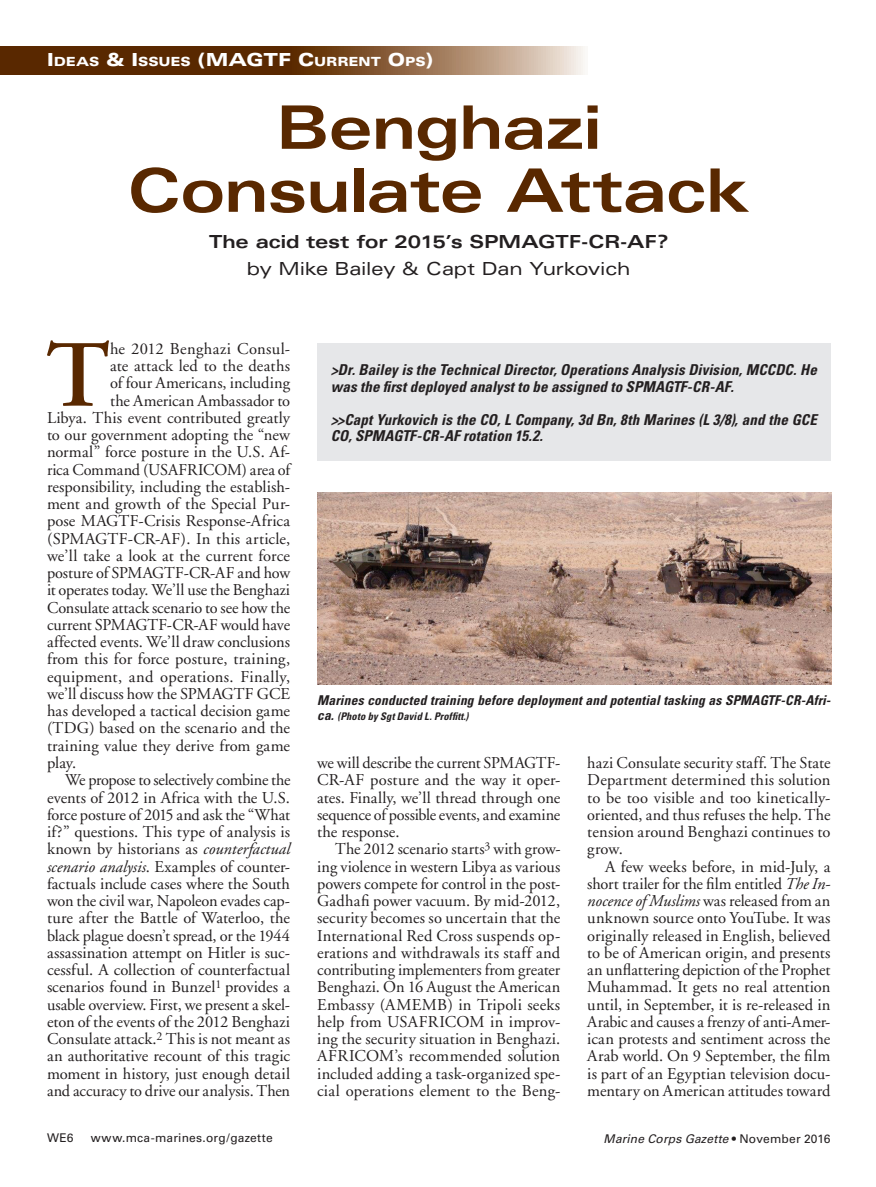
<style>
.page{position:relative;width:876px;height:1187px;background:#fff}
.page>*{position:absolute;margin:0;border:0;box-sizing:border-box;transform-origin:0 0}
.Body_Text{font:600 94.5px "Adobe Garamond";color:#592800}
.I_I_Title{font:700 expanded 60px/63px "Univers";letter-spacing:-.015em;color:#592800;text-align:center}
.Blurb{font:700 expanded 18px "Univers";letter-spacing:-.005em;color:#231f20}
.Byline{font:expanded 18px "Univers";letter-spacing:-.01em;color:#231f20}
.Body_Text-2{font:16.5px/17.2px "Adobe Garamond";letter-spacing:.005em;color:#231f20;text-align:justify}
.Bio{font:italic 700 condensed 15px/16.5px "Univers";letter-spacing:.01em;color:#231f20}
.t1{font:italic 700 condensed 13.5px "Univers";letter-spacing:.01em;color:#231f20}
.t2{font:900 expanded 12.6px "Univers";letter-spacing:-.005em;color:#fff}
.t3{font:italic 12px "Univers";letter-spacing:.015em;color:#231f20}
.t4{font:12px "Univers";letter-spacing:.02em;color:#231f20}
.t5{font:italic 700 condensed 10.5px "Univers";letter-spacing:.015em;color:#231f20}
.s1{font-size:18px}
.s2{font-style:italic}
.s3{font-size:13.5px}
.s4{font-style:normal}
</style>
<div class="page">
<svg style="left:0;top:46px;width:585px;height:28px;background:#7e5432"></svg>
<div style="left:317px;top:344px;width:513px;height:117px;background:#e6e7e9"></div>
<img style="left:318px;top:492px;width:513px;height:192px">
<p class="t2" style="left:47px;top:54px;width:388px"><span class="s1">I</span>DEAS <span class="s1">&amp; I</span>SSUES <span class="s1">(MAGTF C</span>URRENT <span class="s1">O</span>PS<span class="s1">)</span></p>
<p class="I_I_Title" style="left:127px;top:96px;width:624px">Benghazi<br>Consulate Attack</p>
<p class="Blurb" style="left:209px;top:231px;width:461px">The acid test for 2015’s SPMAGTF-CR-AF?</p>
<p class="Byline" style="left:247px;top:258px;width:385px">by Mike Bailey &amp; Capt Dan Yurkovich</p>
<p class="Body_Text" style="left:46px;top:324px;width:66px">T</p>
<p class="Body_Text-2" style="left:110px;top:340px;width:181px">he 2012 Benghazi Consul-</p>
<p class="Body_Text-2" style="left:110px;top:358px;width:181px">ate attack led to the deaths</p>
<p class="Body_Text-2" style="left:110px;top:375px;width:181px">of four Americans, including</p>
<p class="Body_Text-2" style="left:110px;top:392px;width:181px">the American Ambassador to</p>
<p class="Body_Text-2" style="left:47px;top:409px;width:244px">Libya. This event contributed greatly</p>
<p class="Body_Text-2" style="left:47px;top:427px;width:244px">to our government adopting the “new</p>
<p class="Body_Text-2" style="left:47px;top:444px;width:245px">normal” force posture in the U.S. Af-</p>
<p class="Body_Text-2" style="left:47px;top:461px;width:244px">rica Command (USAFRICOM) area of</p>
<p class="Body_Text-2" style="left:47px;top:478px;width:245px">responsibility, including the establish-</p>
<p class="Body_Text-2" style="left:47px;top:496px;width:245px">ment and growth of the Special Pur-</p>
<p class="Body_Text-2" style="left:47px;top:513px;width:245px">pose MAGTF-Crisis Response-Africa</p>
<p class="Body_Text-2" style="left:47px;top:530px;width:244px">(SPMAGTF-CR-AF). In this article,</p>
<p class="Body_Text-2" style="left:47px;top:547px;width:244px">we’ll take a look at the current force</p>
<p class="Body_Text-2" style="left:47px;top:565px;width:245px">posture of SPMAGTF-CR-AF and how</p>
<p class="Body_Text-2" style="left:47px;top:582px;width:245px">it operates today. We’ll use the Benghazi</p>
<p class="Body_Text-2" style="left:47px;top:599px;width:244px">Consulate attack scenario to see how the</p>
<p class="Body_Text-2" style="left:47px;top:616px;width:245px">current SPMAGTF-CR-AF would have</p>
<p class="Body_Text-2" style="left:47px;top:634px;width:244px">affected events. We’ll draw conclusions</p>
<p class="Body_Text-2" style="left:47px;top:651px;width:245px">from this for force posture, training,</p>
<p class="Body_Text-2" style="left:47px;top:668px;width:244px">equipment, and operations. Finally,</p>
<p class="Body_Text-2" style="left:47px;top:685px;width:245px">we’ll discuss how the SPMAGTF GCE</p>
<p class="Body_Text-2" style="left:47px;top:703px;width:244px">has developed a tactical decision game</p>
<p class="Body_Text-2" style="left:47px;top:720px;width:245px">(TDG) based on the scenario and the</p>
<p class="Body_Text-2" style="left:47px;top:737px;width:245px">training value they derive from game</p>
<p class="Body_Text-2" style="left:47px;top:754px;width:31px">play.</p>
<p class="Body_Text-2" style="left:47px;top:772px;width:245px;text-indent:18px">We propose to selectively combine the events of 2012 in Africa with the U.S. force posture of 2015 and ask the “What if?” questions. This type of analysis is known by historians as <span class="s2">counterfactual scenario analysis</span>. Examples of counter&shy;factuals include cases where the South won the civil war, Napoleon evades cap&shy;ture after the Battle of Waterloo, the black plague doesn’t spread, or the 1944 assassination attempt on Hitler is suc&shy;cessful. A collection of counterfactual scenarios found in Bunzel<sup>1</sup> provides a usable overview. First, we present a skel&shy;eton of the events of the 2012 Benghazi Consulate attack.<sup>2</sup> This is not meant as an authoritative recount of this tragic moment in history, just enough detail and accuracy to drive our analysis. Then</p>
<p class="Bio" style="left:330px;top:362px;width:488px">&gt;Dr. Bailey is the Technical Director, Operations Analysis Division, MCCDC. He was the first deployed analyst to be assigned to SPMAGTF-CR-AF.</p>
<p class="Bio" style="left:330px;top:411px;width:488px">&gt;&gt;Capt Yurkovich is the CO, L Company, 3d Bn, 8th Marines (L 3/8), and the GCE<br>CO, SPMAGTF-CR-AF rotation 15.2.</p>
<p class="t1" style="left:317px;top:692px;width:515px">Marines conducted training before deployment and potential tasking as SPMAGTF-CR-Afri-</p>
<p class="t5" style="left:317px;top:710px;width:153px"><span class="s3">ca.</span> (Photo by Sgt David L. Proffitt.)</p>
<p class="Body_Text-2" style="left:317px;top:754px;width:245px">we will describe the current SPMAGTF-CR-AF posture and the way it oper&shy;ates. Finally, we’ll thread through one sequence of possible events, and examine the response.</p>
<p class="Body_Text-2" style="left:317px;top:841px;width:245px;text-indent:18px">The 2012 scenario starts<sup>3</sup> with grow&shy;ing violence in western Libya as various powers compete for control in the post-Gadhafi power vacuum. By mid-2012, security becomes so uncertain that the International Red Cross suspends op&shy;erations and withdrawals its staff and contributing implementers from greater Benghazi. On 16 August the American Embassy (AMEMB) in Tripoli seeks help from USAFRICOM in improv&shy;ing the security situation in Benghazi.<br>AFRICOM’s recommended solution included adding a task-organized spe&shy;cial operations element to the Beng-</p>
<p class="Body_Text-2" style="left:587px;top:754px;width:245px">hazi Consulate security staff. The State Department determined this solution to be too visible and too kinetically&shy;oriented, and thus refuses the help. The tension around Benghazi continues to grow.</p>
<p class="Body_Text-2" style="left:587px;top:858px;width:245px;text-indent:18px">A few weeks before, in mid-July, a short trailer for the film entitled <span class="s2">The In&shy;nocence of Muslims</span> was released from an unknown source onto YouTube. It was originally released in English, believed to be of American origin, and presents an unflattering depiction of the Prophet Muhammad. It gets no real attention until, in September, it is re-released in Arabic and causes a frenzy of anti-Amer&shy;ican protests and sentiment across the Arab world. On 9 September, the film is part of an Egyptian television docu&shy;mentary on American attitudes toward</p>
<p class="t4" style="left:47px;top:1130px;width:28px">WE6</p>
<p class="t4" style="left:91px;top:1130px;width:183px">www.mca-marines.org/gazette</p>
<p class="t3" style="left:603px;top:1131px;width:228px">Marine Corps Gazette <span class="s4">• November 2016</span></p>
</div>
